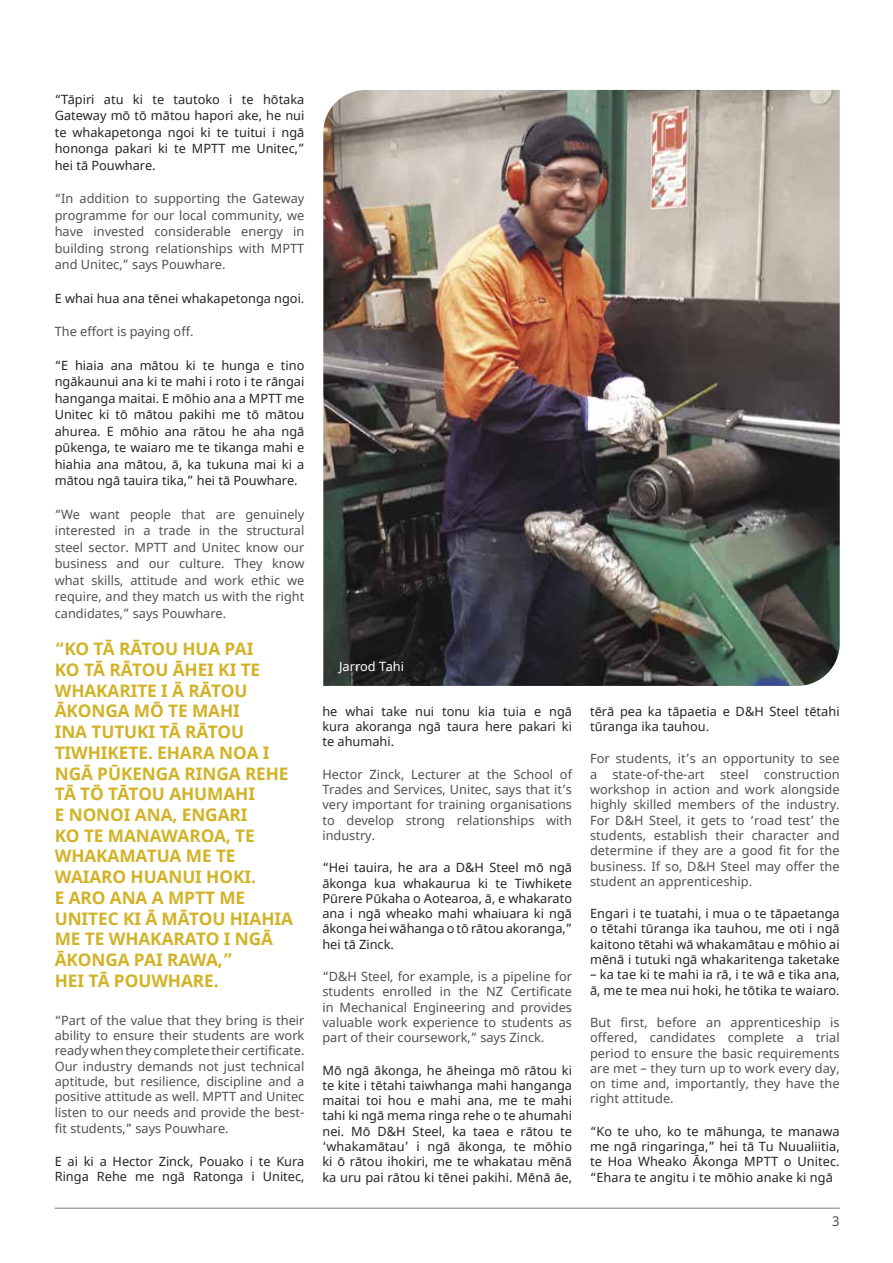
<style>
.page{position:relative;width:893px;height:1263px;background:#fff}
.page>*{position:absolute;margin:0;border:0;box-sizing:border-box;transform-origin:0 0}
.t1{font:700 17.25px/20.7px "Noto Sans";letter-spacing:-.005em;color:#d2b327}
.t2{font:13.5px "Noto Sans";color:#4f5053}
.t3{font:12.75px/15.3px "Noto Sans";color:#4f5053;text-align:justify}
.t4{font:12.75px/15.3px "Noto Sans";color:#222529;text-align:justify}
.t5{font:12.75px "Noto Sans";color:#fff}
</style>
<div class="page">
<hr style="left:55px;top:1207px;width:785px;height:2px;background:#484848">
<img style="left:323px;top:90px;width:517px;height:596px">
<p class="t4" style="left:55px;top:91px;width:251px;line-height:16.5px">“Tāpiri atu ki te tautoko i te hōtaka Gateway mō tō mātou hapori ake, he nui te whakapetonga ngoi ki te tuitui i ngā hononga pakari ki te MPTT me Unitec,” hei tā Pouwhare.</p>
<p class="t3" style="left:55px;top:191px;width:251px;line-height:16.5px">“In addition to supporting the Gateway programme for our local community, we have invested considerable energy in building strong relationships with MPTT and Unitec,” says Pouwhare.</p>
<p class="t4" style="left:55px;top:291px;width:251px">E whai hua ana tēnei whakapetonga ngoi.</p>
<p class="t3" style="left:55px;top:324px;width:140px">The effort is paying off.</p>
<p class="t4" style="left:55px;top:357px;width:251px;line-height:16.5px">“E hiaia ana mātou ki te hunga e tino ngākaunui ana ki te mahi i roto i te rāngai hanganga maitai. E mōhio ana a MPTT me Unitec ki tō mātou pakihi me tō mātou ahurea. E mōhio ana rātou he aha ngā pūkenga, te waiaro me te tikanga mahi e hiahia ana mātou, ā, ka tukuna mai ki a mātou ngā tauira tika,” hei tā Pouwhare.</p>
<p class="t3" style="left:55px;top:506px;width:251px;line-height:16.5px">“We want people that are genuinely interested in a trade in the structural steel sector. MPTT and Unitec know our business and our culture. They know what skills, attitude and work ethic we require, and they match us with the right candidates,” says Pouwhare.</p>
<p class="t1" style="left:55px;top:639px;width:240px">“KO TĀ RĀTOU HUA PAI<br>KO TĀ RĀTOU ĀHEI KI TE<br>WHAKARITE I Ā RĀTOU<br>ĀKONGA MŌ TE MAHI<br>INA TUTUKI TĀ RĀTOU<br>TIWHIKETE. EHARA NOA I<br>NGĀ PŪKENGA RINGA REHE<br>TĀ TŌ TĀTOU AHUMAHI<br>E NONOI ANA, ENGARI<br>KO TE MANAWAROA, TE<br>WHAKAMATUA ME TE<br>WAIARO HUANUI HOKI.<br>E ARO ANA A MPTT ME<br>UNITEC KI Ā MĀTOU HIAHIA<br>ME TE WHAKARATO I NGĀ<br>ĀKONGA PAI RAWA,”<br>HEI TĀ POUWHARE.</p>
<p class="t3" style="left:55px;top:1013px;width:251px">“Part of the value that they bring is their ability to ensure their students are work ready when they complete their certificate.<br>Our industry demands not just technical aptitude, but resilience, discipline and a positive attitude as well. MPTT and Unitec listen to our needs and provide the best-</p>
<p class="t3" style="left:55px;top:1121px;width:175px">fit students,” says Pouwhare.</p>
<p class="t4" style="left:55px;top:1154px;width:251px">E ai ki a Hector Zinck, Pouako i te Kura<br>Ringa Rehe me ngā Ratonga i Unitec,</p>
<p class="t5" style="left:339px;top:657px;width:66px">Jarrod Tahi</p>
<p class="t4" style="left:322px;top:704px;width:251px">he whai take nui tonu kia tuia e ngā kura akoranga ngā taura here pakari ki te ahumahi.</p>
<p class="t3" style="left:322px;top:767px;width:251px">Hector Zinck, Lecturer at the School of Trades and Services, Unitec, says that it’s very important for training organisations to develop strong relationships with industry.</p>
<p class="t4" style="left:322px;top:860px;width:251px">“Hei tauira, he ara a D&amp;H Steel mō ngā ākonga kua whakaurua ki te Tiwhikete Pūrere Pūkaha o Aotearoa, ā, e whakarato ana i ngā wheako mahi whaiuara ki ngā ākonga hei wāhanga o tō rātou akoranga,” hei tā Zinck.</p>
<p class="t3" style="left:322px;top:969px;width:251px">“D&amp;H Steel, for example, is a pipeline for students enrolled in the NZ Certificate in Mechanical Engineering and provides valuable work experience to students as part of their coursework,” says Zinck.</p>
<p class="t4" style="left:322px;top:1063px;width:251px">Mō ngā ākonga, he āheinga mō rātou ki te kite i tētahi taiwhanga mahi hanganga maitai toi hou e mahi ana, me te mahi tahi ki ngā mema ringa rehe o te ahumahi nei. Mō D&amp;H Steel, ka taea e rātou te ‘whakamātau’ i ngā ākonga, te mōhio ki ō rātou ihokiri, me te whakatau mēnā ka uru pai rātou ki tēnei pakihi. Mēnā āe,</p>
<p class="t4" style="left:590px;top:704px;width:251px">tērā pea ka tāpaetia e D&amp;H Steel tētahi tūranga ika tauhou.</p>
<p class="t3" style="left:590px;top:751px;width:251px">For students, it’s an opportunity to see a state-of-the-art steel construction workshop in action and work alongside highly skilled members of the industry.<br>For D&amp;H Steel, it gets to ‘road test’ the students, establish their character and determine if they are a good fit for the business. If so, D&amp;H Steel may offer the student an apprenticeship.</p>
<p class="t4" style="left:590px;top:906px;width:251px">Engari i te tuatahi, i mua o te tāpaetanga o tētahi tūranga ika tauhou, me oti i ngā kaitono tētahi wā whakamātau e mōhio ai mēnā i tutuki ngā whakaritenga taketake</p>
<p class="t4" style="left:590px;top:967px;width:251px">– ka tae ki te mahi ia rā, i te wā e tika ana, ā, me te mea nui hoki, he tōtika te waiaro.</p>
<p class="t3" style="left:590px;top:1015px;width:251px">But first, before an apprenticeship is offered, candidates complete a trial period to ensure the basic requirements are met – they turn up to work every day, on time and, importantly, they have the right attitude.</p>
<p class="t4" style="left:590px;top:1124px;width:251px">“Ko te uho, ko te māhunga, te manawa me ngā ringaringa,” hei tā Tu Nuualiitia, te Hoa Wheako Ākonga MPTT o Unitec. “Ehara te angitu i te mōhio anake ki ngā</p>
<p class="t2" style="left:832px;top:1212px;width:9px">3</p>
</div>
